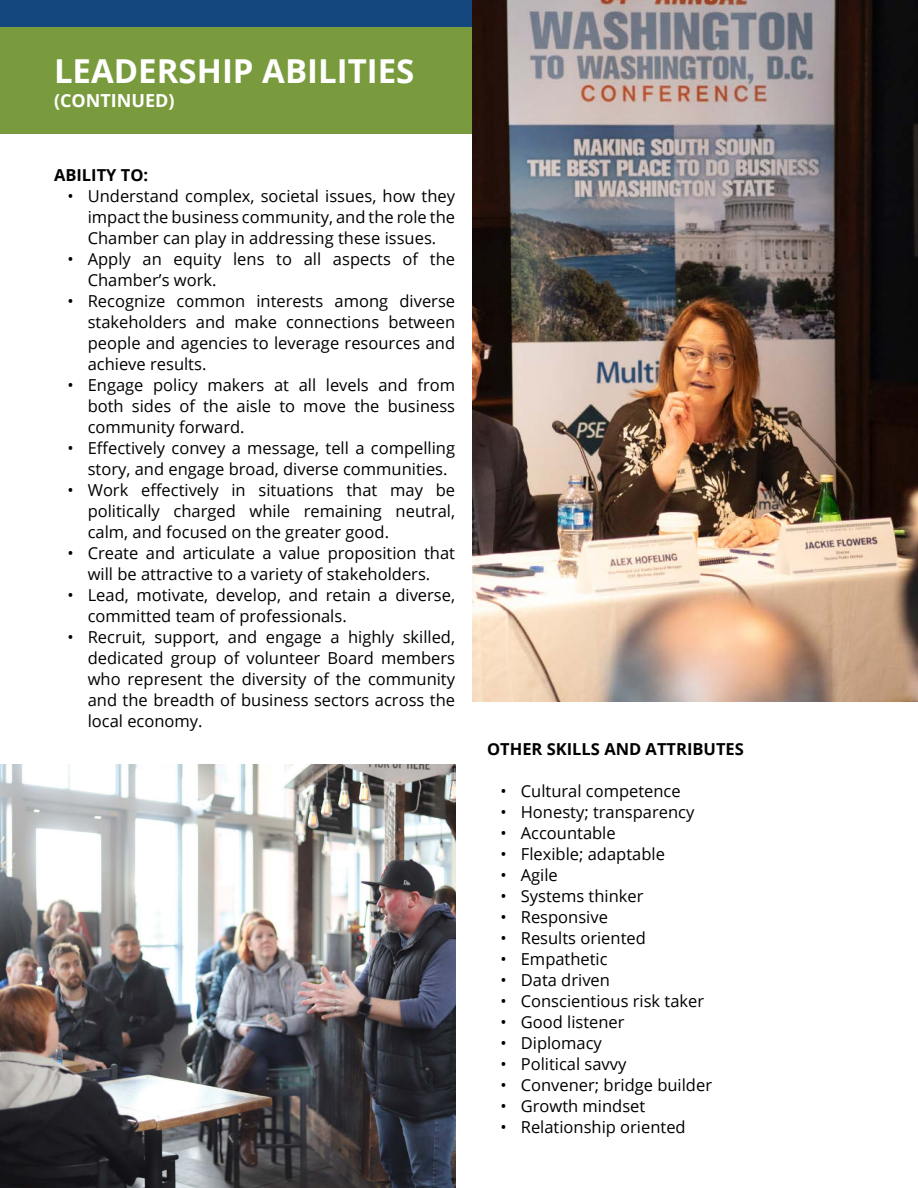
<style>
.page{position:relative;width:918px;height:1188px;background:#fff}
.page>*{position:absolute;margin:0;border:0;box-sizing:border-box;transform-origin:0 0}
.t1{font:700 33px "Open Sans";color:#fff}
.t2{font:700 18px "Open Sans";color:#fff}
.t3{font:16.5px/21px "Open Sans";color:#000;text-align:justify}
.t4{font:700 16.5px "Open Sans";color:#000}
</style>
<div class="page">
<div style="left:0;top:0;width:918px;height:27px;background:#14477d"></div>
<div style="left:0;top:27px;width:918px;height:107px;background:#799b3d"></div>
<img style="left:472px;top:0;width:446px;height:702px">
<img style="left:0;top:765px;width:455px;height:423px">
<h1 class="t1" style="left:54px;top:48px;width:362px">LEADERSHIP ABILITIES</h1>
<p class="t2" style="left:54px;top:88px;width:122px">(CONTINUED)</p>
<p class="t4" style="left:54px;top:163px;width:96px">ABILITY TO:</p>
<p class="t3" style="left:88px;top:185px;width:369px;text-indent:-20px">• Understand complex, societal issues, how they impact the business community, and the role the Chamber can play in addressing these issues.</p>
<p class="t3" style="left:88px;top:248px;width:369px;text-indent:-20px">• Apply an equity lens to all aspects of the<br>Chamber’s work.</p>
<p class="t3" style="left:88px;top:290px;width:369px;text-indent:-20px">• Recognize common interests among diverse stakeholders and make connections between people and agencies to leverage resources and achieve results.</p>
<p class="t3" style="left:88px;top:374px;width:369px;text-indent:-20px">• Engage policy makers at all levels and from both sides of the aisle to move the business community forward.</p>
<p class="t3" style="left:88px;top:437px;width:369px;text-indent:-20px">• Effectively convey a message, tell a compelling story, and engage broad, diverse communities.</p>
<p class="t3" style="left:88px;top:479px;width:369px;text-indent:-20px">• Work effectively in situations that may be politically charged while remaining neutral, calm, and focused on the greater good.</p>
<p class="t3" style="left:67px;top:542px;width:389px;text-align:center">• Create and articulate a value proposition that will be attractive to a variety of stakeholders.</p>
<p class="t3" style="left:88px;top:584px;width:369px;text-indent:-20px">• Lead, motivate, develop, and retain a diverse, committed team of professionals.</p>
<p class="t3" style="left:88px;top:626px;width:369px;text-indent:-20px">• Recruit, support, and engage a highly skilled, dedicated group of volunteer Board members who represent the diversity of the community and the breadth of business sectors across the local economy.</p>
<p class="t4" style="left:487px;top:737px;width:258px">OTHER SKILLS AND ATTRIBUTES</p>
<p class="t3" style="left:501px;top:780px;width:182px">• Cultural competence</p>
<p class="t3" style="left:501px;top:801px;width:195px">• Honesty; transparency</p>
<p class="t3" style="left:501px;top:822px;width:117px">• Accountable</p>
<p class="t3" style="left:501px;top:843px;width:166px">• Flexible; adaptable</p>
<p class="t3" style="left:501px;top:864px;width:59px">• Agile</p>
<p class="t3" style="left:501px;top:885px;width:144px">• Systems thinker</p>
<p class="t3" style="left:501px;top:906px;width:109px">• Responsive</p>
<p class="t3" style="left:501px;top:927px;width:147px">• Results oriented</p>
<p class="t3" style="left:501px;top:948px;width:109px">• Empathetic</p>
<p class="t3" style="left:501px;top:969px;width:111px">• Data driven</p>
<p class="t3" style="left:501px;top:990px;width:205px">• Conscientious risk taker</p>
<p class="t3" style="left:501px;top:1011px;width:126px">• Good listener</p>
<p class="t3" style="left:501px;top:1032px;width:103px">• Diplomacy</p>
<p class="t3" style="left:501px;top:1053px;width:127px">• Political savvy</p>
<p class="t3" style="left:501px;top:1074px;width:213px">• Convener; bridge builder</p>
<p class="t3" style="left:501px;top:1095px;width:146px">• Growth mindset</p>
<p class="t3" style="left:501px;top:1116px;width:187px">• Relationship oriented</p>
</div>
